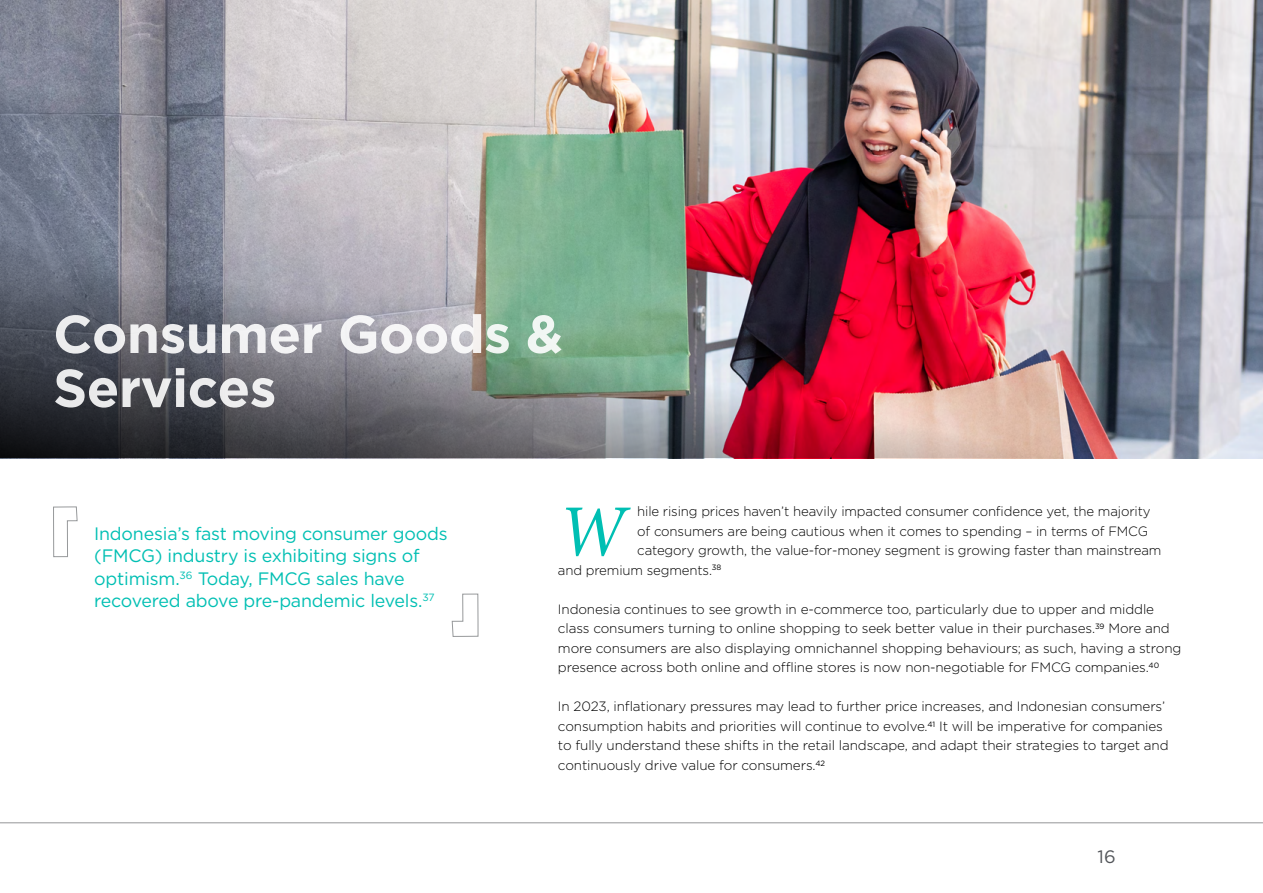
<style>
.page{position:relative;width:1263px;height:893px;background:#fff}
.page>*{position:absolute;margin:0;border:0;box-sizing:border-box;transform-origin:0 0}
.t1{font:italic 73.65px "Minion Pro";color:#00bfb3}
.t2{font:700 53.25px/54px "Gotham";letter-spacing:-.01em;color:#fff}
.t3{font:18px/22.5px "Gotham";letter-spacing:-.01em;color:#00bfb3}
.t4{font:18px "Gotham";color:#53565a}
.t5{font:300 13.5px/19.5px "Gotham";letter-spacing:-.01em;color:#000}
</style>
<div class="page">
<img style="left:0;top:0;width:1263px;height:162px">
<img style="left:0;top:162px;width:1263px;height:296px">
<hr style="left:0;top:823px;width:1263px;height:1px;background:#6d6e70">
<svg style="left:451px;top:593px;width:28px;height:44px"></svg>
<svg style="left:53px;top:506px;width:25px;height:51px"></svg>
<h2 class="t2" style="left:53px;top:306px;width:511px">Consumer Goods &amp;<br>Services</h2>
<h3 class="t3" style="left:94px;top:522px;width:355px">Indonesia’s fast moving consumer goods (FMCG) industry is exhibiting signs of optimism.<sup>36</sup> Today, FMCG sales have recovered above pre-pandemic levels.<sup>37</sup></h3>
<h1 class="t1" style="left:558px;top:482px;width:70px">W</h1>
<p class="t5" style="left:637px;top:502px;width:515px">hile rising prices haven’t heavily impacted consumer confidence yet, the majority</p>
<p class="t5" style="left:637px;top:521px;width:512px">of consumers are being cautious when it comes to spending – in terms of FMCG</p>
<p class="t5" style="left:637px;top:541px;width:526px">category growth, the value-for-money segment is growing faster than mainstream</p>
<p class="t5" style="left:558px;top:560px;width:165px">and premium segments.<sup>38</sup></p>
<p class="t5" style="left:558px;top:599px;width:625px">Indonesia continues to see growth in e-commerce too, particularly due to upper and middle class consumers turning to online shopping to seek better value in their purchases.<sup>39</sup> More and more consumers are also displaying omnichannel shopping behaviours; as such, having a strong presence across both online and offline stores is now non-negotiable for FMCG companies.<sup>40</sup></p>
<p class="t5" style="left:558px;top:697px;width:612px">In 2023, inflationary pressures may lead to further price increases, and Indonesian consumers’ consumption habits and priorities will continue to evolve.<sup>41</sup> It will be imperative for companies to fully understand these shifts in the retail landscape, and adapt their strategies to target and continuously drive value for consumers.<sup>42</sup></p>
<h3 class="t4" style="left:1097px;top:847px;width:20px">16</h3>
</div>
